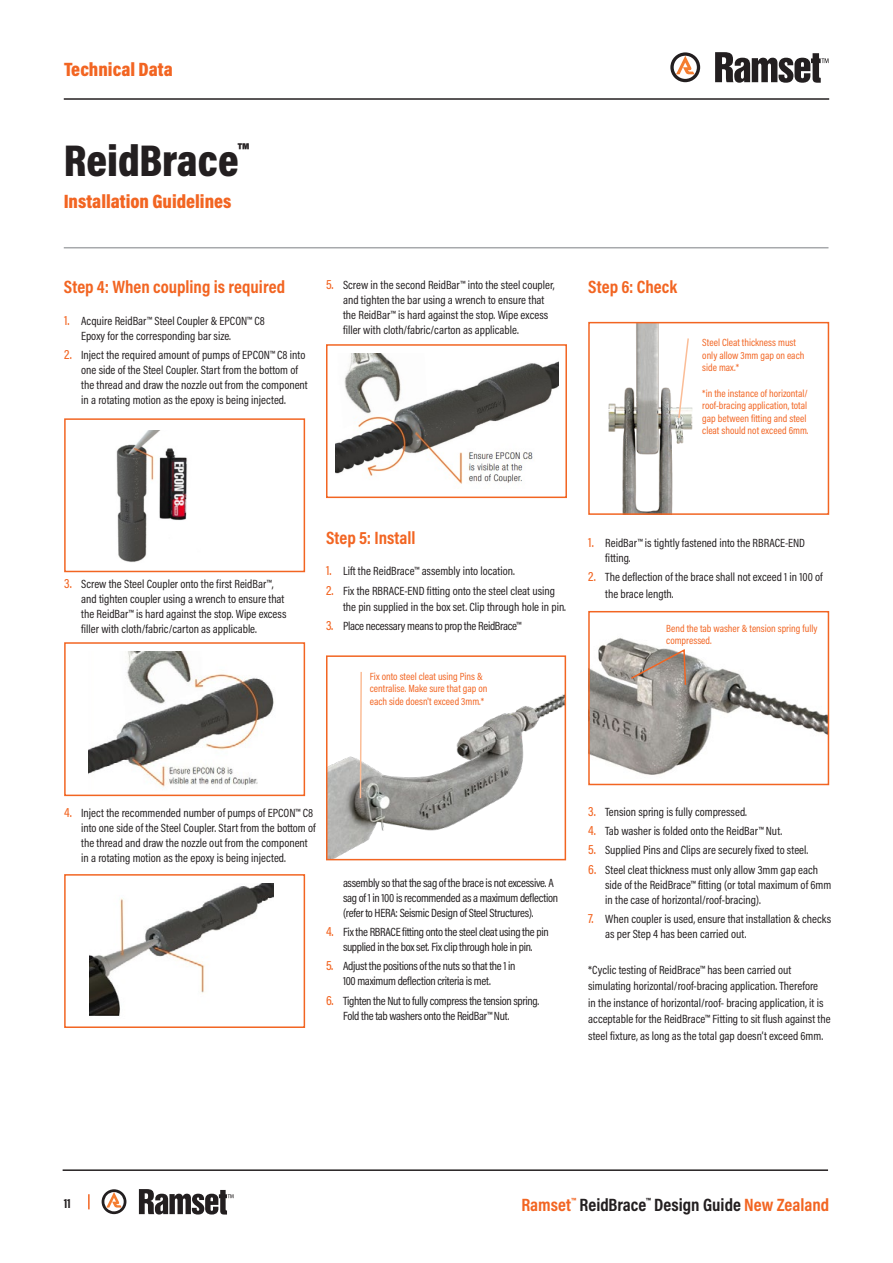
<style>
.page{position:relative;width:893px;height:1263px;background:#fff}
.page>*{position:absolute;margin:0;border:0;box-sizing:border-box;transform-origin:0 0}
.t1{font:900 45px "Acumin Pro Cond";color:#231f20}
.t2{font:900 19.5px "Acumin Pro Cond";color:#f26522}
.t3{font:700 18px "Acumin Pro Cond";color:#f26522}
.t4{font:700 18px "Acumin Pro Cond";color:#231f20}
.t5{font:700 13.5px "Acumin Pro Cond";color:#231f20}
.t6{font:12px/15px "Acumin Pro Cond";color:#231f20}
.t7{font:12px/15px "Acumin Pro Cond";letter-spacing:-.025em;color:#231f20}
.t8{font:10.5px/12.6px "Acumin Pro Cond";color:#f26522}
.s1{font-weight:500;font-size:13.5px;color:#f26522}
.s2{color:#f26522}
</style>
<div class="page">
<svg style="left:670px;top:52px;width:30px;height:30px"></svg>
<svg style="left:715px;top:52px;width:113px;height:31px"></svg>
<hr style="left:64px;top:98px;width:765px;height:2px;background:#231f20">
<hr style="left:64px;top:247px;width:764px;height:1px;background:#a7a9ac">
<img style="left:591px;top:638px;width:235px;height:137px">
<div style="left:588px;top:611px;width:241px;height:174px;border:2px solid #f26522"></div>
<img style="left:608px;top:325px;width:85px;height:187px">
<div style="left:588px;top:322px;width:241px;height:193px;border:2px solid #f26522"></div>
<div style="left:64px;top:418px;width:241px;height:154px;border:2px solid #f26522"></div>
<div style="left:326px;top:344px;width:241px;height:154px;border:2px solid #f26522"></div>
<div style="left:64px;top:642px;width:241px;height:154px;border:2px solid #f26522"></div>
<div style="left:64px;top:874px;width:241px;height:154px;border:2px solid #f26522"></div>
<img style="left:329px;top:694px;width:234px;height:163px">
<div style="left:326px;top:655px;width:240px;height:205px;border:2px solid #f26522"></div>
<svg style="left:359px;top:672px;width:4px;height:128px"></svg>
<svg style="left:677px;top:337px;width:13px;height:83px"></svg>
<svg style="left:629px;top:648px;width:58px;height:38px;background:#a89b92"></svg>
<hr style="left:63px;top:1169px;width:765px;height:2px;background:#231f20">
<img style="left:116px;top:431px;width:71px;height:131px">
<img style="left:88px;top:652px;width:186px;height:135px">
<img style="left:89px;top:883px;width:184px;height:133px">
<img style="left:336px;top:354px;width:223px;height:130px">
<svg style="left:102px;top:1189px;width:24px;height:25px"></svg>
<svg style="left:139px;top:1189px;width:94px;height:25px"></svg>
<svg style="left:88px;top:1194px;width:2px;height:15px"></svg>
<h2 class="t2" style="left:64px;top:57px;width:110px">Technical Data</h2>
<h1 class="t1" style="left:64px;top:131px;width:187px">ReidBrace<sup>™</sup></h1>
<h2 class="t2" style="left:64px;top:189px;width:169px">Installation Guidelines</h2>
<h3 class="t3" style="left:64px;top:275px;width:223px">Step 4: When coupling is required</h3>
<p class="t6" style="left:81px;top:313px;width:185px;text-indent:-17px"><span class="s1">1.</span> Acquire ReidBar™ Steel Coupler &amp; EPCON™ C8<br>Epoxy for the corresponding bar size.</p>
<p class="t6" style="left:81px;top:347px;width:228px;text-indent:-17px"><span class="s1">2.</span> Inject the required amount of pumps of EPCON™ C8 into one side of the Steel Coupler. Start from the bottom of the thread and draw the nozzle out from the component in a rotating motion as the epoxy is being injected.</p>
<p class="t6" style="left:343px;top:277px;width:213px;text-indent:-17px"><span class="s1">5.</span> Screw in the second ReidBar™ into the steel coupler, and tighten the bar using a wrench to ensure that the ReidBar™ is hard against the stop. Wipe excess filler with cloth/fabric/carton as applicable.</p>
<h3 class="t3" style="left:588px;top:275px;width:90px">Step 6: Check</h3>
<p class="t8" style="left:702px;top:336px;width:104px">Steel Cleat thickness must only allow 3mm gap on each side max.*</p>
<p class="t8" style="left:702px;top:386px;width:108px">*in the instance of horizontal/ roof-bracing application, total gap between fitting and steel cleat should not exceed 6mm.</p>
<p class="t6" style="left:81px;top:576px;width:207px;text-indent:-17px"><span class="s1">3.</span> Screw the Steel Coupler onto the first ReidBar™, and tighten coupler using a wrench to ensure that the ReidBar™ is hard against the stop. Wipe excess filler with cloth/fabric/carton as applicable.</p>
<h3 class="t3" style="left:326px;top:526px;width:91px">Step 5: Install</h3>
<p class="t6" style="left:326px;top:563px;width:190px"><span class="s1">1.</span> Lift the ReidBrace™ assembly into location.</p>
<p class="t6" style="left:343px;top:582px;width:225px;line-height:16.5px;text-indent:-17px"><span class="s1">2.</span> Fix the RBRACE-END fitting onto the steel cleat using the pin supplied in the box set. Clip through hole in pin.</p>
<p class="t7" style="left:326px;top:618px;width:197px"><span class="s1">3.</span> Place necessary means to prop the ReidBrace™</p>
<p class="t8" style="left:370px;top:669px;width:119px">Fix onto steel cleat using Pins &amp; centralise. Make sure that gap on each side doesn't exceed 3mm.*</p>
<p class="t6" style="left:605px;top:535px;width:201px;text-indent:-17px"><span class="s1">1.</span> ReidBar™ is tightly fastened into the RBRACE-END fitting.</p>
<p class="t6" style="left:605px;top:569px;width:219px;line-height:16.5px;text-indent:-17px"><span class="s1">2.</span> The deflection of the brace shall not exceed 1 in 100 of the brace length.</p>
<p class="t8" style="left:666px;top:621px;width:153px">Bend the tab washer &amp; tension spring fully compressed.</p>
<p class="t6" style="left:81px;top:805px;width:236px;text-indent:-17px"><span class="s1">4.</span> Inject the recommended number of pumps of EPCON™ C8 into one side of the Steel Coupler. Start from the bottom of the thread and draw the nozzle out from the component in a rotating motion as the epoxy is being injected.</p>
<p class="t7" style="left:343px;top:875px;width:217px">assembly so that the sag of the brace is not excessive. A sag of 1 in 100 is recommended as a maximum deflection (refer to HERA: Seismic Design of Steel Structures).</p>
<p class="t7" style="left:326px;top:924px;width:224px;text-align:center"><span class="s1">4.</span> Fix the RBRACE fitting onto the steel cleat using the pin supplied in the box set. Fix clip through hole in pin.</p>
<p class="t7" style="left:343px;top:958px;width:174px;text-indent:-17px"><span class="s1">5.</span> Adjust the positions of the nuts so that the 1 in<br>100 maximum deflection criteria is met.</p>
<p class="t7" style="left:343px;top:993px;width:198px;text-indent:-17px"><span class="s1">6.</span> Tighten the Nut to fully compress the tension spring.<br>Fold the tab washers onto the ReidBar™ Nut.</p>
<p class="t6" style="left:588px;top:804px;width:160px"><span class="s1">3.</span> Tension spring is fully compressed.</p>
<p class="t6" style="left:588px;top:823px;width:196px"><span class="s1">4.</span> Tab washer is folded onto the ReidBar™ Nut.</p>
<p class="t6" style="left:588px;top:842px;width:222px"><span class="s1">5.</span> Supplied Pins and Clips are securely fixed to steel.</p>
<p class="t6" style="left:605px;top:862px;width:228px;text-indent:-17px"><span class="s1">6.</span> Steel cleat thickness must only allow 3mm gap each side of the ReidBrace™ fitting (or total maximum of 6mm in the case of horizontal/roof-bracing).</p>
<p class="t6" style="left:605px;top:911px;width:227px;text-indent:-17px"><span class="s1">7.</span> When coupler is used, ensure that installation &amp; checks as per Step 4 has been carried out.</p>
<p class="t6" style="left:588px;top:961px;width:244px;line-height:16.5px">*Cyclic testing of ReidBrace™ has been carried out simulating horizontal/roof-bracing application. Therefore<br>in the instance of horizontal/roof- bracing application, it is acceptable for the ReidBrace™ Fitting to sit flush against the steel fixture, as long as the total gap doesn’t exceed 6mm.</p>
<p class="t5" style="left:64px;top:1194px;width:9px">11</p>
<h3 class="t4" style="left:521px;top:1193px;width:309px"><span class="s2">Ramset</span><sup>™</sup> ReidBrace<sup>™</sup> Design Guide <span class="s2">New Zealand</span></h3>
</div>
